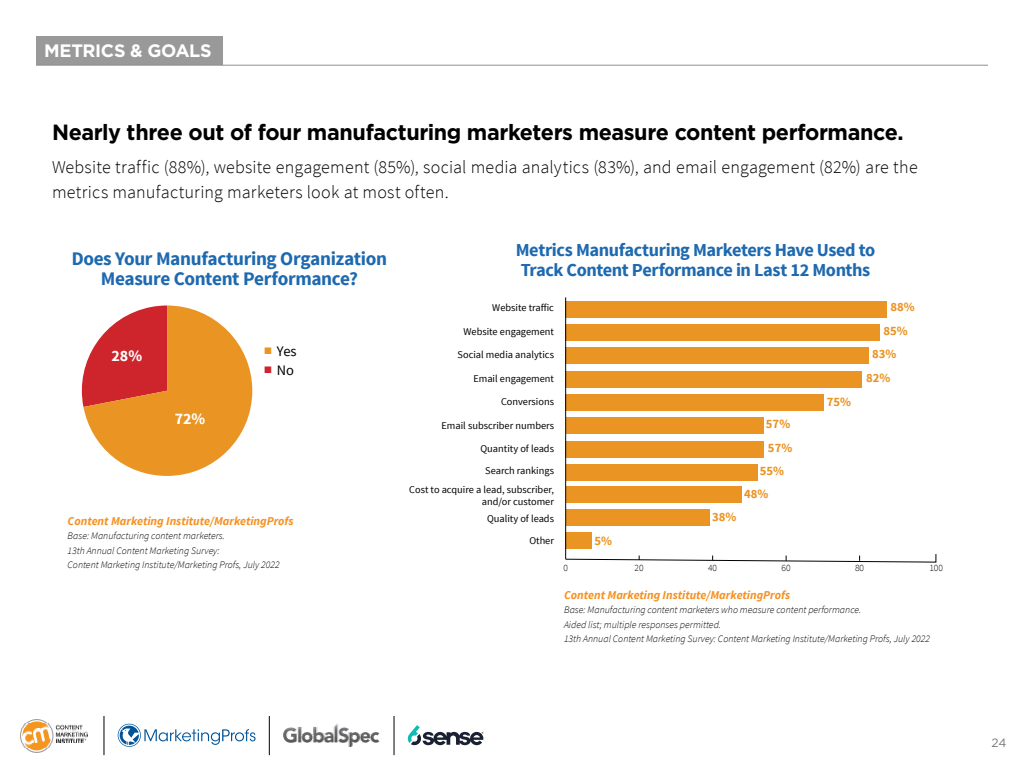
<style>
.page{position:relative;width:1024px;height:768px;background:#fff}
.page>*{position:absolute;margin:0;border:0;box-sizing:border-box;transform-origin:0 0}
.t1{font:700 22px "Gotham";letter-spacing:-.02em;color:#000}
.t2{font:700 19.2px/19.2px "Source Sans Pro";letter-spacing:-.02em;color:#1e69af;text-align:center}
.t3{font:700 18.3px/20.6px "Source Sans Pro";letter-spacing:-.025em;color:#1e69af}
.t4{font:300 18px/25px "Source Sans Pro";letter-spacing:.01em;color:#000}
.t5{font:700 18px "Gotham";letter-spacing:-.015em;color:#fff}
.t6{font:700 16px "Source Sans Pro";color:#fff}
.t7{font:14.5px "Source Sans Pro";color:#000}
.t8{font:700 12.7px "Source Sans Pro";color:#ea9423}
.t9{font:italic 700 12px "Source Sans Pro";color:#f49123}
.t10{font:12px "Gotham";color:#787878}
.t11{font:10.3px/21.9px "Source Sans Pro";color:#000;text-align:right}
.t12{font:italic 300 10px/14.5px "Source Sans Pro";color:#000}
.t13{font:300 9.5px "Source Sans Pro";color:#000}
.s1{color:#ea9423}
.s2{color:#ce242b}
</style>
<div class="page">
<hr style="left:104px;top:716px;width:1px;height:39px;background:#000">
<hr style="left:269px;top:716px;width:1px;height:39px;background:#000">
<hr style="left:394px;top:716px;width:1px;height:39px;background:#000">
<img style="left:20px;top:719px;width:68px;height:33px">
<svg style="left:118px;top:724px;width:138px;height:23px"></svg>
<img style="left:283px;top:723px;width:97px;height:24px">
<svg style="left:407px;top:725px;width:76px;height:21px"></svg>
<div style="left:36px;top:36px;width:187px;height:29px;background:#999"></div>
<hr style="left:36px;top:65px;width:952px;height:1px;background:#8f8f8f">
<svg style="left:81px;top:306px;width:171px;height:170px"></svg>
<div style="left:566px;top:301px;width:321px;height:16px;background:#ea9423"></div>
<div style="left:566px;top:324px;width:314px;height:17px;background:#ea9423"></div>
<div style="left:566px;top:347px;width:303px;height:17px;background:#ea9423"></div>
<div style="left:566px;top:371px;width:296px;height:17px;background:#ea9423"></div>
<div style="left:566px;top:394px;width:258px;height:17px;background:#ea9423"></div>
<div style="left:566px;top:417px;width:198px;height:17px;background:#ea9423"></div>
<div style="left:566px;top:441px;width:198px;height:17px;background:#ea9423"></div>
<div style="left:566px;top:464px;width:191px;height:17px;background:#ea9423"></div>
<div style="left:566px;top:486px;width:176px;height:17px;background:#ea9423"></div>
<div style="left:566px;top:510px;width:144px;height:16px;background:#ea9423"></div>
<div style="left:566px;top:532px;width:26px;height:17px;background:#ea9423"></div>
<svg style="left:565px;top:554px;width:371px;height:9px"></svg>
<hr style="left:565px;top:297px;width:1px;height:262px;background:#000">
<h3 class="t5" style="left:44px;top:39px;width:169px">METRICS &amp; GOALS</h3>
<h1 class="t1" style="left:52px;top:117px;width:853px">Nearly three out of four manufacturing marketers measure content performance.</h1>
<h3 class="t4" style="left:52px;top:154px;width:867px">Website traffic (88%), website engagement (85%), social media analytics (83%), and email engagement (82%) are the metrics manufacturing marketers look at most often.</h3>
<h2 class="t2" style="left:72px;top:250px;width:317px">Does Your Manufacturing Organization<br>Measure Content Performance?</h2>
<h3 class="t6" style="left:111px;top:345px;width:32px">28%</h3>
<h3 class="t6" style="left:175px;top:409px;width:32px">72%</h3>
<h3 class="t7" style="left:265px;top:342px;width:34px"><span class="s1">■</span> Yes</h3>
<h3 class="t7" style="left:265px;top:361px;width:31px"><span class="s2">■</span> No</h3>
<p class="t9" style="left:68px;top:513px;width:228px">Content Marketing Institute/MarketingProfs</p>
<p class="t12" style="left:68px;top:529px;width:214px">Base: Manufacturing content marketers.<br>13th Annual Content Marketing Survey:<br>Content Marketing Institute/Marketing Profs, July 2022</p>
<h3 class="t3" style="left:516px;top:240px;width:361px">Metrics Manufacturing Marketers Have Used to<br>Track Content Performance in Last 12 Months</h3>
<p class="t11" style="left:492px;top:297px;width:63px">Website traffic</p>
<p class="t11" style="left:463px;top:320px;width:92px">Website engagement</p>
<p class="t11" style="left:458px;top:344px;width:98px">Social media analytics</p>
<p class="t11" style="left:473px;top:368px;width:82px">Email engagement</p>
<p class="t11" style="left:501px;top:391px;width:54px">Conversions</p>
<p class="t11" style="left:442px;top:415px;width:114px">Email subscriber numbers</p>
<p class="t11" style="left:481px;top:438px;width:75px;text-align:center">Quantity of leads<br>Search rankings</p>
<p class="t11" style="left:409px;top:483px;width:146px;line-height:12.4px">Cost to acquire a lead, subscriber, and/or customer</p>
<p class="t11" style="left:487px;top:508px;width:68px">Quality of leads<br>Other</p>
<p class="t8" style="left:594px;top:533px;width:19px">5%</p>
<p class="t8" style="left:712px;top:509px;width:26px">38%</p>
<p class="t8" style="left:766px;top:416px;width:26px">57%</p>
<p class="t8" style="left:768px;top:440px;width:26px">57%</p>
<p class="t8" style="left:760px;top:463px;width:26px">55%</p>
<p class="t8" style="left:744px;top:485px;width:26px">48%</p>
<p class="t8" style="left:827px;top:393px;width:26px">75%</p>
<p class="t8" style="left:891px;top:299px;width:26px">88%</p>
<p class="t8" style="left:883px;top:323px;width:26px">85%</p>
<p class="t8" style="left:872px;top:346px;width:26px">83%</p>
<p class="t8" style="left:866px;top:370px;width:26px">82%</p>
<p class="t13" style="left:563px;top:562px;width:6px">0</p>
<p class="t13" style="left:635px;top:562px;width:11px">20</p>
<p class="t13" style="left:708px;top:562px;width:11px">40</p>
<p class="t13" style="left:782px;top:562px;width:11px">60</p>
<p class="t13" style="left:855px;top:562px;width:11px">80</p>
<p class="t13" style="left:929px;top:562px;width:15px">100</p>
<p class="t9" style="left:564px;top:587px;width:228px">Content Marketing Institute/MarketingProfs</p>
<p class="t12" style="left:564px;top:603px;width:368px">Base: Manufacturing content marketers who measure content performance.<br>Aided list; multiple responses permitted.<br>13th Annual Content Marketing Survey: Content Marketing Institute/Marketing Profs, July 2022</p>
<p class="t10" style="left:992px;top:735px;width:16px">24</p>
</div>
